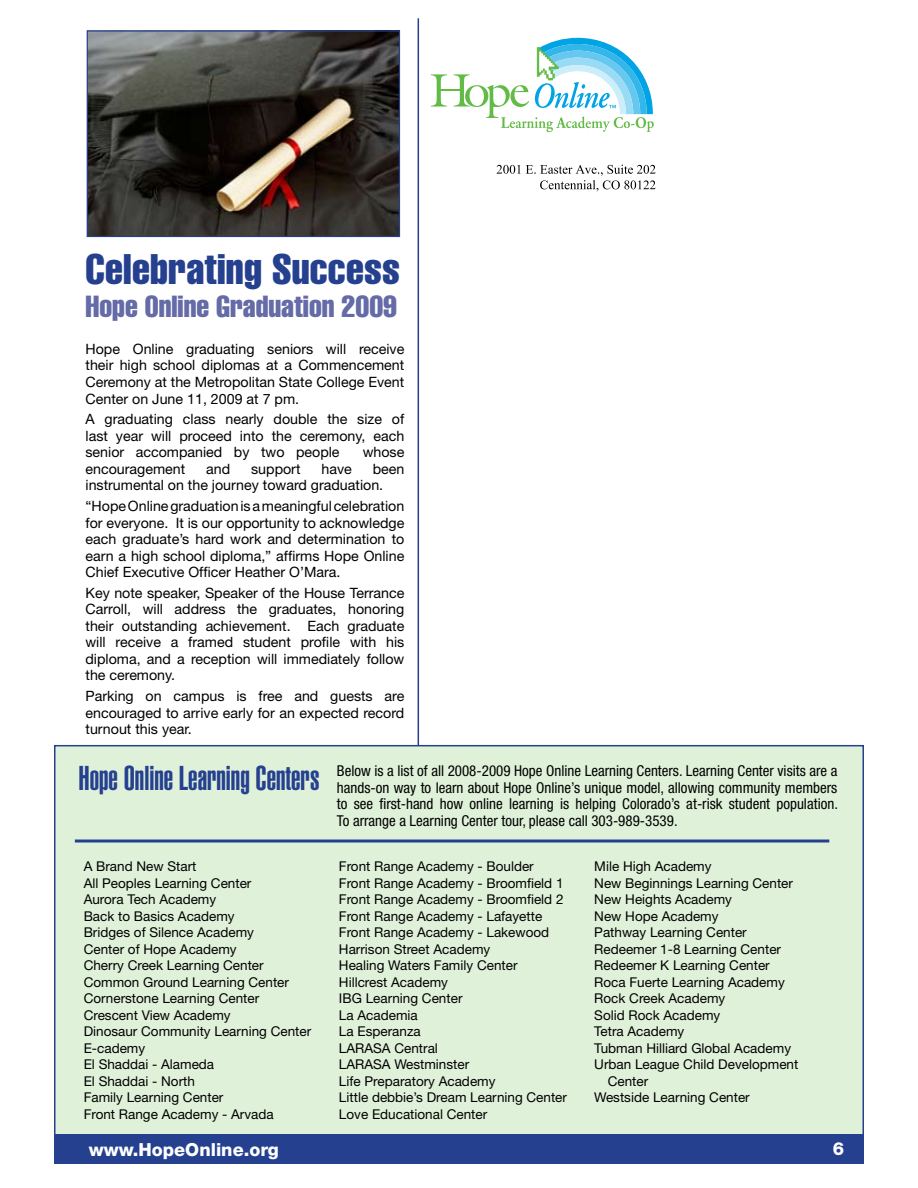
<style>
.page{position:relative;width:918px;height:1188px;background:#fff}
.page>*{position:absolute;margin:0;border:0;box-sizing:border-box;transform-origin:0 0}
.t1{font:extra-condensed 42px "Helvetica";letter-spacing:.005em;color:#25408f}
.t2{font:900 extra-condensed 33.9px "Helvetica";color:#25408f}
.t3{font:extra-condensed 30px "Helvetica";color:#646ba7}
.t4{font:800 18px "Helvetica Neue";color:#fff}
.t5{font:condensed 15px/16.5px "Helvetica Neue";color:#000;text-align:justify}
.t6{font:14.25px/16.5px "Helvetica Neue";color:#000;text-align:justify}
.t7{font:13.5px/16.5px "Helvetica Neue";color:#000}
</style>
<div class="page">
<hr style="left:418px;top:18px;width:1px;height:1112px;background:#25408f">
<div style="left:54px;top:745px;width:810px;height:400px;background:#e0f1da;border:2px solid #25408f"></div>
<svg style="left:497px;top:165px;width:159px;height:26px"></svg>
<svg style="left:431px;top:38px;width:223px;height:94px"></svg>
<div style="left:54px;top:1134px;width:810px;height:30px;background:#25408f"></div>
<hr style="left:75px;top:840px;width:754px;height:3px;background:#25408f">
<img style="left:89px;top:32px;width:309px;height:203px">
<div style="left:87px;top:30px;width:313px;height:207px;border:1px solid #25408f"></div>
<h1 class="t1" style="left:86px;top:243px;width:316px">Celebrating Success</h1>
<h3 class="t3" style="left:86px;top:288px;width:313px">Hope Online Graduation 2009</h3>
<p class="t6" style="left:86px;top:340px;width:320px">Hope Online graduating seniors will receive their high school diplomas at a Commencement Ceremony at the Metropolitan State College Event Center on June 11, 2009 at 7 pm.</p>
<p class="t6" style="left:86px;top:411px;width:320px">A graduating class nearly double the size of last year will proceed into the ceremony, each senior accompanied by two people</p>
<p class="t6" style="left:363px;top:444px;width:43px">whose</p>
<p class="t6" style="left:86px;top:460px;width:320px;text-indent:287px">been instrumental on the journey toward graduation.</p>
<p class="t6" style="left:86px;top:498px;width:320px">“Hope Online graduation is a meaningful celebration for everyone. It is our opportunity to acknowledge each graduate’s hard work and determination to earn a high school diploma,” affirms Hope Online Chief Executive Officer Heather O’Mara.</p>
<p class="t6" style="left:86px;top:584px;width:320px">Key note speaker, Speaker of the House Terrance Carroll, will address the graduates, honoring their outstanding achievement. Each graduate will receive a framed student profile with his diploma, and a reception will immediately follow the ceremony.</p>
<p class="t6" style="left:86px;top:688px;width:320px">Parking on campus is free and guests are encouraged to arrive early for an expected record turnout this year.</p>
<p class="t6" style="left:86px;top:460px;width:101px">encouragement</p>
<p class="t6" style="left:206px;top:460px;width:26px">and</p>
<p class="t6" style="left:251px;top:460px;width:51px">support</p>
<p class="t6" style="left:321px;top:460px;width:32px">have</p>
<h2 class="t2" style="left:79px;top:759px;width:242px">Hope Online Learning Centers</h2>
<p class="t5" style="left:337px;top:763px;width:503px">Below is a list of all 2008-2009 Hope Online Learning Centers. Learning Center visits are a hands-on way to learn about Hope Online’s unique model, allowing community members to see first-hand how online learning is helping Colorado’s at-risk student population.<br>To arrange a Learning Center tour, please call 303-989-3539.</p>
<p class="t7" style="left:84px;top:858px;width:229px">A Brand New Start<br>All Peoples Learning Center<br>Aurora Tech Academy<br>Back to Basics Academy<br>Bridges of Silence Academy<br>Center of Hope Academy<br>Cherry Creek Learning Center<br>Common Ground Learning Center<br>Cornerstone Learning Center<br>Crescent View Academy<br>Dinosaur Community Learning Center<br>E-cademy<br>El Shaddai - Alameda<br>El Shaddai - North<br>Family Learning Center<br>Front Range Academy - Arvada</p>
<p class="t7" style="left:339px;top:858px;width:230px">Front Range Academy - Boulder<br>Front Range Academy - Broomfield 1<br>Front Range Academy - Broomfield 2<br>Front Range Academy - Lafayette<br>Front Range Academy - Lakewood<br>Harrison Street Academy<br>Healing Waters Family Center<br>Hillcrest Academy<br>IBG Learning Center<br>La Academia<br>La Esperanza<br>LARASA Central<br>LARASA Westminster<br>Life Preparatory Academy<br>Little debbie’s Dream Learning Center<br>Love Educational Center</p>
<p class="t7" style="left:594px;top:858px;width:119px">Mile High Academy</p>
<p class="t7" style="left:594px;top:874px;width:200px">New Beginnings Learning Center</p>
<p class="t7" style="left:594px;top:891px;width:139px">New Heights Academy</p>
<p class="t7" style="left:594px;top:907px;width:126px">New Hope Academy</p>
<p class="t7" style="left:594px;top:924px;width:154px">Pathway Learning Center</p>
<p class="t7" style="left:594px;top:940px;width:188px">Redeemer 1-8 Learning Center</p>
<p class="t7" style="left:594px;top:957px;width:177px">Redeemer K Learning Center</p>
<p class="t7" style="left:594px;top:973px;width:192px">Roca Fuerte Learning Academy</p>
<p class="t7" style="left:594px;top:990px;width:133px">Rock Creek Academy</p>
<p class="t7" style="left:594px;top:1006px;width:128px">Solid Rock Academy</p>
<p class="t7" style="left:594px;top:1023px;width:92px">Tetra Academy</p>
<p class="t7" style="left:594px;top:1039px;width:198px">Tubman Hilliard Global Academy</p>
<p class="t7" style="left:594px;top:1056px;width:206px">Urban League Child Development</p>
<p class="t7" style="left:608px;top:1072px;width:42px">Center</p>
<p class="t7" style="left:594px;top:1089px;width:157px">Westside Learning Center</p>
<h3 class="t4" style="left:89px;top:1139px;width:191px">www.HopeOnline.org</h3>
<h3 class="t4" style="left:832px;top:1136px;width:13px">6</h3>
</div>
